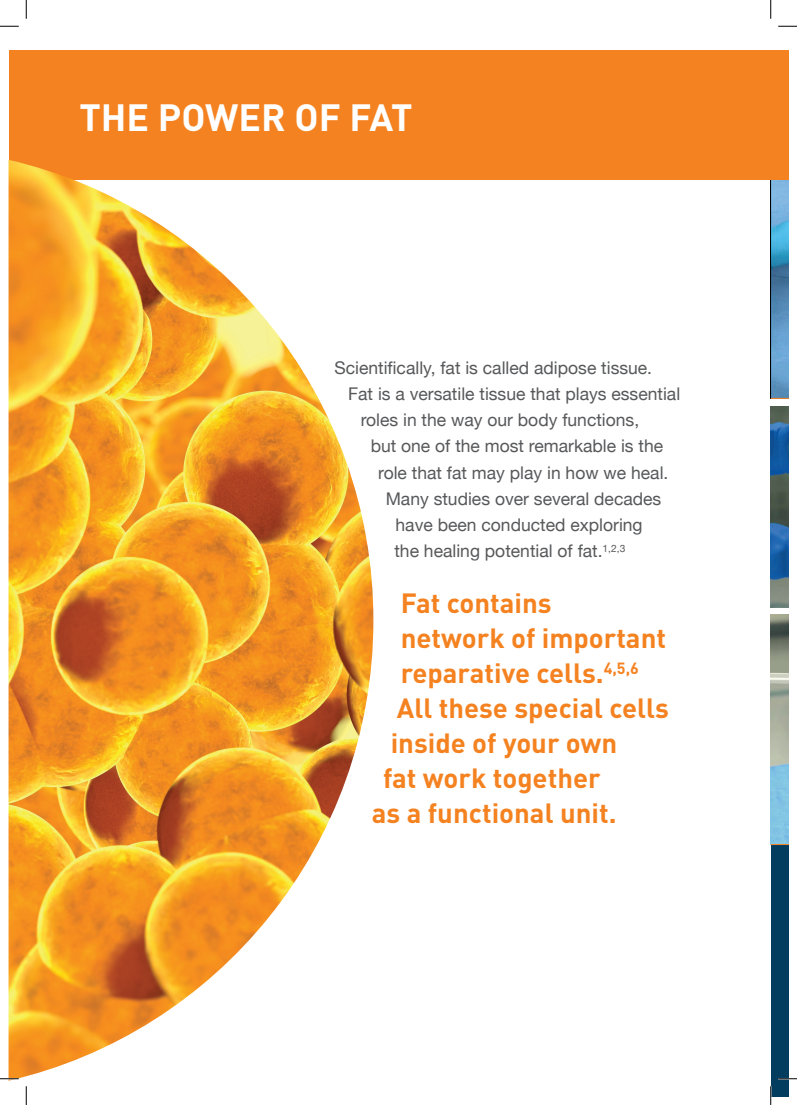
<style>
.page{position:relative;width:797px;height:1105px;background:#fff}
.page>*{position:absolute;margin:0;border:0;box-sizing:border-box;transform-origin:0 0}
.t1{font:700 37.5px "DIN";color:#fff}
.t2{font:700 27.5px "DIN";color:#f58220}
.t3{font:17.5px "Helvetica Neue";color:#57585a}
</style>
<div class="page">
<img style="left:770px;top:179px;width:18px;height:219px">
<div style="left:9px;top:50px;width:779px;height:129px;background:#f58220"></div>
<svg style="left:770px;top:607px;width:18px;height:1px"></svg>
<div style="left:770px;top:845px;width:18px;height:251px;background:#023c5f"></div>
<img style="left:9px;top:160px;width:364px;height:921px">
<img style="left:770px;top:406px;width:18px;height:201px">
<img style="left:770px;top:614px;width:18px;height:230px">
<svg style="left:770px;top:398px;width:18px;height:1px"></svg>
<svg style="left:770px;top:844px;width:18px;height:1px"></svg>
<svg style="left:0;top:25px;width:19px;height:2px"></svg>
<svg style="left:778px;top:25px;width:19px;height:2px"></svg>
<svg style="left:0;top:1078px;width:19px;height:1px"></svg>
<svg style="left:778px;top:1078px;width:19px;height:1px"></svg>
<svg style="left:25px;top:0;width:2px;height:19px"></svg>
<svg style="left:25px;top:1086px;width:2px;height:19px"></svg>
<svg style="left:770px;top:0;width:1px;height:19px"></svg>
<svg style="left:770px;top:1086px;width:1px;height:19px"></svg>
<h1 class="t1" style="left:79px;top:93px;width:334px">THE POWER OF FAT</h1>
<p class="t3" style="left:334px;top:355px;width:319px">Scientifically, fat is called adipose tissue.</p>
<p class="t3" style="left:348px;top:381px;width:333px">Fat is a versatile tissue that plays essential</p>
<p class="t3" style="left:361px;top:407px;width:280px">roles in the way our body functions,</p>
<p class="t3" style="left:370px;top:433px;width:294px">but one of the most remarkable is the</p>
<p class="t3" style="left:378px;top:460px;width:292px">role that fat may play in how we heal.</p>
<p class="t3" style="left:386px;top:486px;width:277px">Many studies over several decades</p>
<p class="t3" style="left:395px;top:512px;width:248px">have been conducted exploring</p>
<p class="t3" style="left:394px;top:538px;width:232px">the healing potential of fat.<sup>1,2,3</sup></p>
<h2 class="t2" style="left:401px;top:585px;width:152px">Fat contains</h2>
<h2 class="t2" style="left:401px;top:620px;width:267px">network of important</h2>
<h2 class="t2" style="left:401px;top:655px;width:240px">reparative cells.<sup>4,5,6</sup></h2>
<h2 class="t2" style="left:397px;top:690px;width:273px">All these special cells</h2>
<h2 class="t2" style="left:391px;top:725px;width:228px">inside of your own</h2>
<h2 class="t2" style="left:383px;top:760px;width:219px">fat work together</h2>
<h2 class="t2" style="left:372px;top:795px;width:246px">as a functional unit.</h2>
</div>
